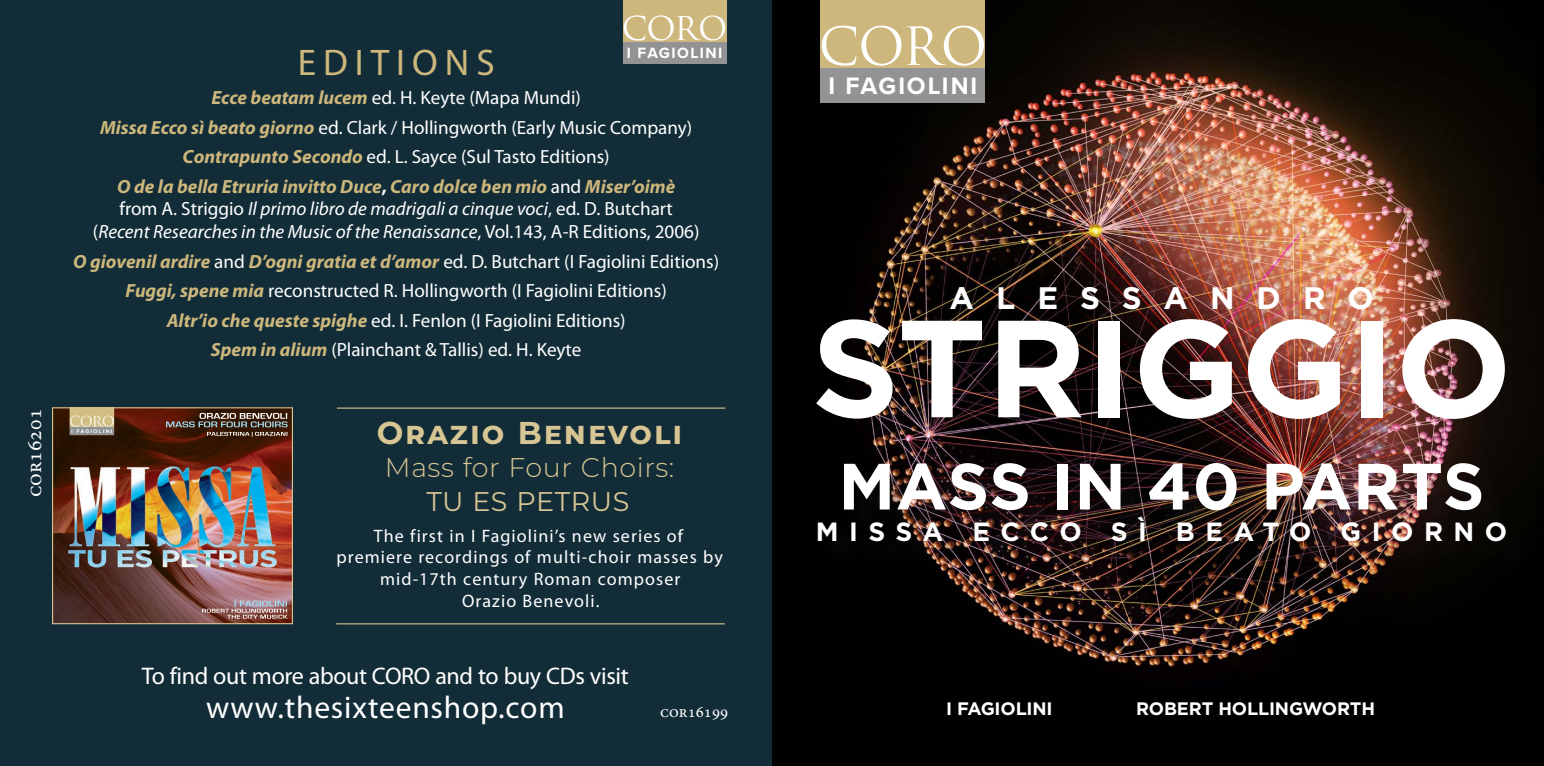
<style>
.page{position:relative;width:1544px;height:766px;background:#fff}
.page>*{position:absolute;margin:0;border:0;box-sizing:border-box;transform-origin:0 0}
.t1{font:700 137.7px "Gotham";color:#fff}
.t2{font:700 65.25px "Gotham";letter-spacing:.01em;color:#fff}
.t3{font:51.07px "Trajan";color:#fff}
.t4{font:37.12px "Myriad Pro";letter-spacing:.19em;color:#cdb77c}
.t5{font:31.95px "Trajan";color:#fff}
.t6{font:31.5px "Myriad Pro";letter-spacing:.025em;color:#fff}
.t7{font:700 31.5px "Montserrat";letter-spacing:.06em;color:#d7c593}
.t8{font:700 31.05px "Gotham";letter-spacing:.71em;color:#fff}
.t9{font:300 27px "Montserrat";letter-spacing:.02em;color:#d7c593}
.t10{font:27px "Montserrat";letter-spacing:.02em;color:#d7c593}
.t11{font:700 26.32px "Gotham";letter-spacing:.4em;color:#fff}
.t12{font:700 24.53px "Proxima Nova";letter-spacing:.075em;color:#fff}
.t13{font:24.07px "Myriad Pro";letter-spacing:-.015em;color:#fff}
.t14{font:21.6px "Minion Pro";color:#fff}
.t15{font:19.12px/29.2px "Myriad Pro";color:#fff;text-align:center}
.t16{font:italic 700 19.12px/29.2px "Myriad Pro";color:#cdb77c;text-align:center}
.t17{font:italic 19.12px/22.9px "Myriad Pro";color:#fff;text-align:center}
.t18{font:18px/21.6px "Myriad Pro";letter-spacing:.06em;color:#fff;text-align:center}
.t19{font:700 18px "Gotham";letter-spacing:-.01em;color:#fff}
.t20{font:16.65px "Minion Pro";color:#fff}
.t21{font:700 15.53px "Proxima Nova";letter-spacing:.095em;color:#fff}
.s1{font-weight:400;font-style:normal;color:#fff}
.s2{font-style:normal;color:#fff}
.s3{font-style:normal}
.s4{font-weight:700;font-style:italic;color:#cdb77c}
</style>
<div class="page">
<div style="left:0;top:0;width:772px;height:765px;background:#132d38"></div>
<hr style="left:336px;top:623px;width:389px;height:1px;background:#d7c593">
<hr style="left:337px;top:407px;width:388px;height:1px;background:#d7c593">
<img style="left:54px;top:409px;width:237px;height:213px">
<img style="left:199px;top:413px;width:88px;height:6px">
<img style="left:189px;top:421px;width:98px;height:6px">
<img style="left:224px;top:432px;width:63px;height:4px">
<img style="left:234px;top:600px;width:53px;height:6px">
<img style="left:207px;top:608px;width:80px;height:4px">
<img style="left:237px;top:614px;width:51px;height:4px">
<div style="left:52px;top:407px;width:241px;height:217px;border:1px solid #d7c593"></div>
<div style="left:623px;top:4px;width:103px;height:60px;background:#939395"></div>
<div style="left:623px;top:0;width:103px;height:42px;background:#cdb77c"></div>
<img style="left:772px;top:0;width:771px;height:765px">
<div style="left:821px;top:466px;width:711px;height:102px;background:#231f20;opacity:.29"></div>
<div style="left:820px;top:8px;width:165px;height:95px;background:#939395"></div>
<div style="left:820px;top:0;width:165px;height:68px;background:#cdb77c"></div>
<h3 class="t5" style="left:622px;top:9px;width:107px">CORO</h3>
<p class="t21" style="left:627px;top:41px;width:97px">I FAGIOLINI</p>
<h3 class="t4" style="left:298px;top:42px;width:198px">EDITIONS</h3>
<p class="t16" style="left:100px;top:83px;width:594px">Ecce beatam lucem <span class="s1">ed. H. Keyte (Mapa Mundi)<br></span>Missa Ecco sì beato giorno <span class="s1">ed. Clark / Hollingworth (Early Music Company)<br></span>Contrapunto Secondo <span class="s1">ed. L. Sayce (Sul Tasto Editions)<br></span>O de la bella Etruria invitto Duce<span class="s2">,</span> Caro dolce ben mio <span class="s1">and</span> Miser’oimè</p>
<p class="t17" style="left:93px;top:197px;width:608px"><span class="s3">from A. Striggio</span> Il primo libro de madrigali a cinque voci<span class="s3">, ed. D. Butchart (</span>Recent Researches in the Music of the Renaissance<span class="s3">, Vol.143, A-R Editions, 2006)</span></p>
<p class="t15" style="left:73px;top:247px;width:647px"><span class="s4">O giovenil ardire</span> and <span class="s4">D’ogni gratia et d’amor</span> ed. D. Butchart (I Fagiolini Editions)<br><span class="s4">Fuggi, spene mia</span> reconstructed R. Hollingworth (I Fagiolini Editions)<br><span class="s4">Altr’io che queste spighe</span> ed. I. Fenlon (I Fagiolini Editions)<br><span class="s4">Spem in alium</span> (Plainchant &amp; Tallis) ed. H. Keyte</p>
<p class="t14" style="left:21px;top:497px;width:90px;rotate:-90deg">cor16201</p>
<h3 class="t7" style="left:377px;top:410px;width:307px">Orazio Benevoli</h3>
<h3 class="t9" style="left:385px;top:449px;width:291px">Mass for Four Choirs:</h3>
<h3 class="t10" style="left:426px;top:482px;width:204px">TU ES PETRUS</h3>
<p class="t18" style="left:336px;top:525px;width:388px">The first in I Fagiolini’s new series of premiere recordings of multi-choir masses by mid-17th century Roman composer<br>Orazio Benevoli.</p>
<p class="t13" style="left:142px;top:662px;width:488px">To find out more about CORO and to buy CDs visit</p>
<h3 class="t6" style="left:206px;top:689px;width:360px">www.thesixteenshop.com</h3>
<p class="t20" style="left:660px;top:701px;width:69px">cor16199</p>
<h3 class="t3" style="left:818px;top:15px;width:170px">CORO</h3>
<p class="t12" style="left:828px;top:67px;width:150px">I FAGIOLINI</p>
<h3 class="t8" style="left:949px;top:280px;width:426px">ALESSANDRO</h3>
<h1 class="t1" style="left:811px;top:289px;width:702px">STRIGGIO</h1>
<h2 class="t2" style="left:838px;top:448px;width:647px">MASS IN 40 PARTS</h2>
<h3 class="t11" style="left:816px;top:516px;width:693px">MISSA ECCO SÌ BEATO GIORNO</h3>
<p class="t19" style="left:946px;top:698px;width:108px">I FAGIOLINI</p>
<p class="t19" style="left:1136px;top:698px;width:240px">ROBERT HOLLINGWORTH</p>
</div>
